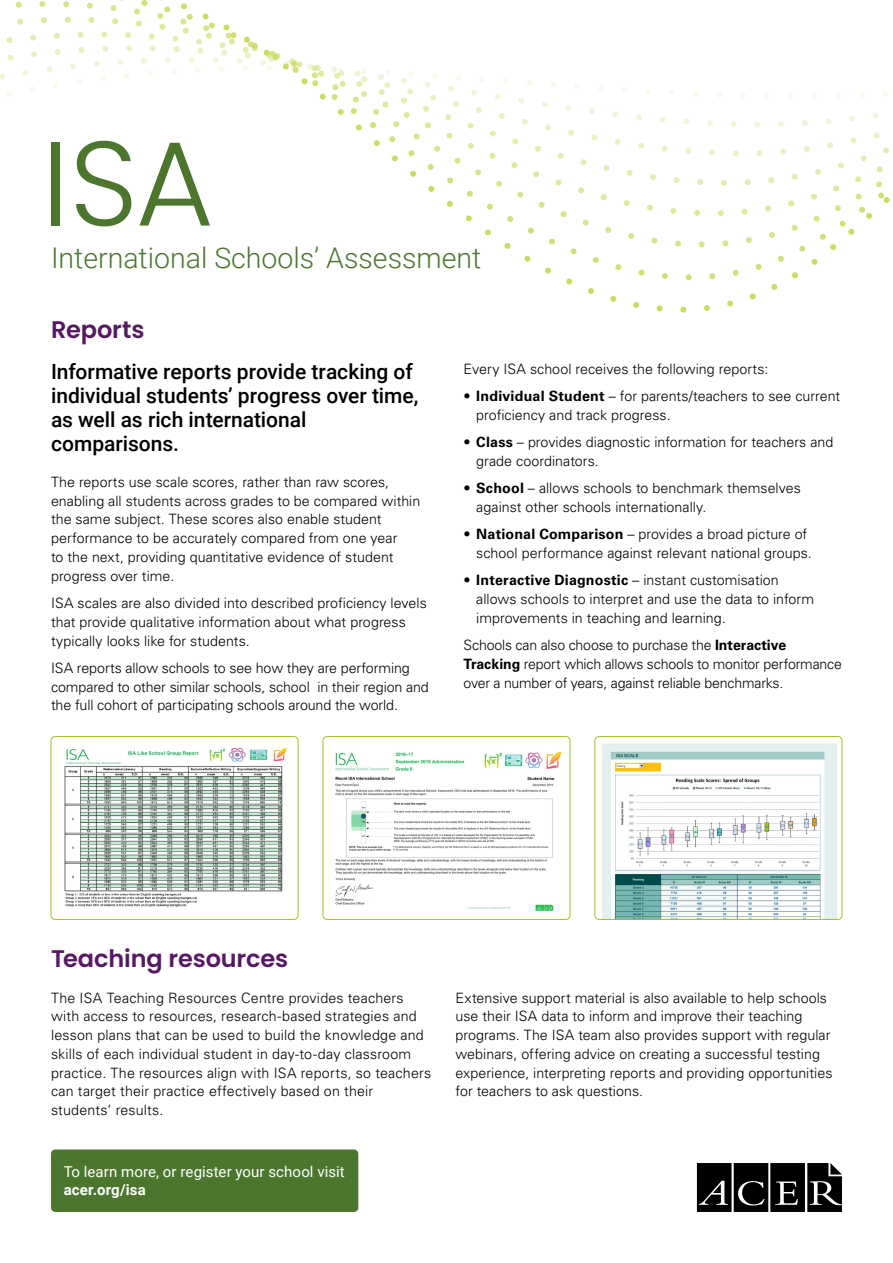
<style>
.page{position:relative;width:893px;height:1263px;background:#fff}
.page>*{position:absolute;margin:0;border:0;box-sizing:border-box;transform-origin:0 0}
.t1{font:300 120px "Poppins";color:#4c762d}
.t2{font:300 28.5px "Roboto";color:#4c762d}
.t3{font:600 24px "Poppins";letter-spacing:-.005em;color:#581764}
.t4{font:500 21px/24px "Roboto";color:#000}
.t5{font:15px "Roboto";letter-spacing:.005em;color:#fff}
.t6{font:700 15px "Roboto";letter-spacing:.01em;color:#fff}
.t7{font:300 14.25px/18.8px "Univers LT Std";color:#000}
.s1{font-weight:700}
</style>
<div class="page">
<img style="left:64px;top:747px;width:224px;height:160px">
<div style="left:51px;top:736px;width:247px;height:184px;border:1px solid #9dc41a;border-radius:4px"></div>
<img style="left:335px;top:751px;width:227px;height:160px">
<div style="left:323px;top:736px;width:247px;height:184px;border:1px solid #9dc41a;border-radius:4px"></div>
<img style="left:596px;top:736px;width:246px;height:183px">
<div style="left:594px;top:736px;width:248px;height:184px;border:1px solid #9dc41a;border-radius:4px"></div>
<div style="left:51px;top:1149px;width:307px;height:63px;background:#4c762d;border-radius:4px"></div>
<svg style="left:0;top:0;width:890px;height:313px"></svg>
<svg style="left:697px;top:1163px;width:145px;height:49px;background:#282828"></svg>
<h1 class="t1" style="left:42px;top:114px;width:173px">ISA</h1>
<h2 class="t2" style="left:51px;top:238px;width:432px">International Schools’ Assessment</h2>
<h3 class="t3" style="left:51px;top:316px;width:95px">Reports</h3>
<h3 class="t4" style="left:51px;top:359px;width:369px">Informative reports provide tracking of individual students’ progress over time, as well as rich international comparisons.</h3>
<p class="t7" style="left:51px;top:472px;width:371px">The reports use scale scores, rather than raw scores, enabling all students across grades to be compared within the same subject. These scores also enable student performance to be accurately compared from one year<br>to the next, providing quantitative evidence of student progress over time.</p>
<p class="t7" style="left:51px;top:594px;width:377px">ISA scales are also divided into described proficiency levels that provide qualitative information about what progress typically looks like for students.</p>
<p class="t7" style="left:51px;top:658px;width:379px">ISA reports allow schools to see how they are performing compared to other similar schools, school in their region and the full cohort of participating schools around the world.</p>
<p class="t7" style="left:463px;top:360px;width:306px">Every ISA school receives the following reports:</p>
<p class="t7" style="left:476px;top:387px;width:366px;text-indent:-13px">• <span class="s1">Individual Student</span> – for parents/teachers to see current proficiency and track progress.</p>
<p class="t7" style="left:476px;top:433px;width:359px;text-indent:-13px">• <span class="s1">Class</span> – provides diagnostic information for teachers and grade coordinators.</p>
<p class="t7" style="left:476px;top:479px;width:326px;text-indent:-13px">• <span class="s1">School</span> – allows schools to benchmark themselves against other schools internationally.</p>
<p class="t7" style="left:476px;top:525px;width:337px;text-indent:-13px">• <span class="s1">National Comparison</span> – provides a broad picture of school performance against relevant national groups.</p>
<p class="t7" style="left:476px;top:571px;width:339px;text-indent:-13px">• <span class="s1">Interactive Diagnostic</span> – instant customisation allows schools to interpret and use the data to inform improvements in teaching and learning.</p>
<p class="t7" style="left:463px;top:636px;width:380px">Schools can also choose to purchase the <span class="s1">Interactive<br>Tracking</span> report which allows schools to monitor performance over a number of years, against reliable benchmarks.</p>
<h3 class="t3" style="left:51px;top:944px;width:239px">Teaching resources</h3>
<p class="t7" style="left:51px;top:988px;width:382px">The ISA Teaching Resources Centre provides teachers with access to resources, research-based strategies and lesson plans that can be used to build the knowledge and skills of each individual student in day-to-day classroom practice. The resources align with ISA reports, so teachers can target their practice effectively based on their students’ results.</p>
<p class="t7" style="left:455px;top:988px;width:378px">Extensive support material is also available to help schools use their ISA data to inform and improve their teaching programs. The ISA team also provides support with regular webinars, offering advice on creating a successful testing experience, interpreting reports and providing opportunities for teachers to ask questions.</p>
<p class="t5" style="left:64px;top:1161px;width:283px">To learn more, or register your school visit</p>
<p class="t6" style="left:64px;top:1179px;width:84px">acer.org/isa</p>
</div>
